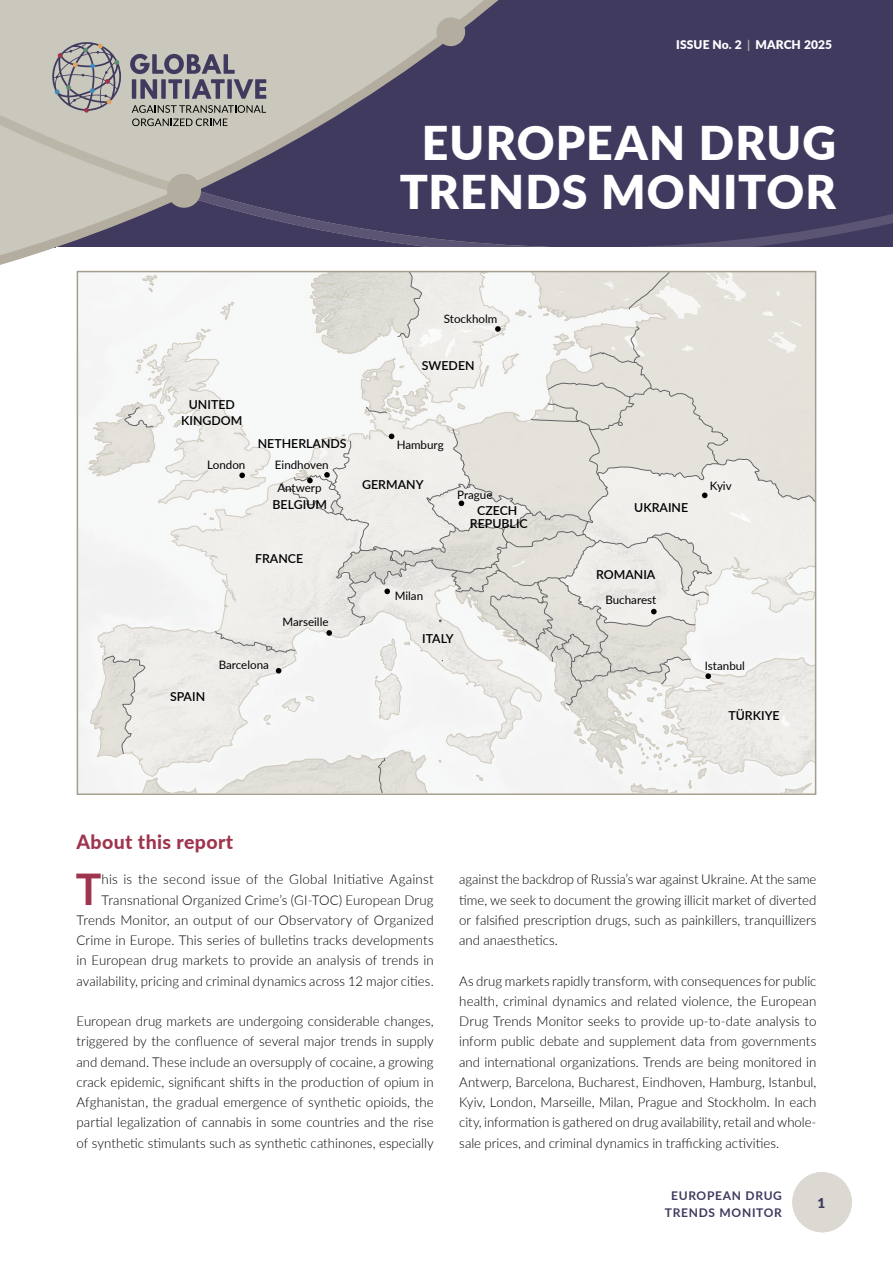
<style>
.page{position:relative;width:893px;height:1263px;background:#fff}
.page>*{position:absolute;margin:0;border:0;box-sizing:border-box;transform-origin:0 0}
.t1{font:900 46.5px/49.5px "Lato";letter-spacing:.025em;color:#fff;text-align:center}
.t2{font:700 43.65px "Lato";color:#9f344d}
.t3{font:800 19.5px "Lato";letter-spacing:.02em;color:#9f344d}
.t4{font:300 13.5px/20.2px "Lato";letter-spacing:.005em;color:#000;text-align:justify}
.t5{font:900 13.5px "Lato";color:#403a5e}
.t6{font:600 12.3px/13px "Lato";color:#000;text-align:center}
.t7{font:700 12px/16.5px "Lato";letter-spacing:.06em;color:#403a5e;text-align:center}
.t8{font:900 12px "Lato";letter-spacing:.01em;color:#fff}
.t9{font:11.55px "Lato";color:#000}
.s1{font-weight:700;color:#b2ad9f}
</style>
<div class="page">
<svg style="left:792px;top:1172px;width:60px;height:60px"></svg>
<div style="left:0;top:0;width:893px;height:248px;background:#403a5e"></div>
<svg style="left:0;top:0;width:499px;height:265px"></svg>
<div style="left:436px;top:17px;width:29px;height:29px;background:#b2ad9f;border-radius:50%"></div>
<svg style="left:130px;top:54px;width:136px;height:45px"></svg>
<svg style="left:50px;top:39px;width:72px;height:74px;background:#aaa6a5"></svg>
<svg style="left:132px;top:105px;width:134px;height:21px;background:#a09e95"></svg>
<svg style="left:171px;top:148px;width:722px;height:100px"></svg>
<div style="left:167px;top:174px;width:34px;height:34px;background:#b2ad9f;border-radius:50%"></div>
<div style="left:56px;top:248px;width:837px;height:37px;background:#fff"></div>
<svg style="left:81px;top:274px;width:732px;height:518px"></svg>
<p class="t8" style="left:676px;top:35px;width:157px">ISSUE No. 2 <span class="s1">|</span> MARCH 2025</p>
<h1 class="t1" style="left:400px;top:116px;width:438px">EUROPEAN DRUG<br>TRENDS MONITOR</h1>
<p class="t9" style="left:444px;top:311px;width:55px">Stockholm</p>
<p class="t6" style="left:181px;top:396px;width:63px;line-height:15.6px">UNITED<br>KINGDOM</p>
<p class="t9" style="left:207px;top:457px;width:40px">London</p>
<p class="t6" style="left:258px;top:437px;width:90px">NETHERLANDS</p>
<p class="t9" style="left:275px;top:456px;width:55px">Eindhoven</p>
<p class="t9" style="left:277px;top:480px;width:46px">Antwerp</p>
<p class="t6" style="left:273px;top:497px;width:56px">BELGIUM</p>
<p class="t6" style="left:255px;top:551px;width:50px">FRANCE</p>
<p class="t9" style="left:282px;top:613px;width:48px">Marseille</p>
<p class="t6" style="left:170px;top:689px;width:37px">SPAIN</p>
<p class="t9" style="left:219px;top:657px;width:52px">Barcelona</p>
<p class="t6" style="left:422px;top:359px;width:54px">SWEDEN</p>
<p class="t9" style="left:397px;top:436px;width:49px">Hamburg</p>
<p class="t6" style="left:362px;top:477px;width:63px">GERMANY</p>
<p class="t9" style="left:457px;top:486px;width:37px">Prague</p>
<p class="t6" style="left:470px;top:503px;width:59px">CZECH<br>REPUBLIC</p>
<p class="t9" style="left:395px;top:587px;width:30px">Milan</p>
<p class="t6" style="left:422px;top:631px;width:33px">ITALY</p>
<h3 class="t3" style="left:77px;top:828px;width:158px">About this report</h3>
<p class="t6" style="left:634px;top:501px;width:55px">UKRAINE</p>
<p class="t9" style="left:710px;top:477px;width:23px">Kyiv</p>
<p class="t6" style="left:596px;top:568px;width:61px">ROMANIA</p>
<p class="t9" style="left:605px;top:592px;width:52px">Bucharest</p>
<p class="t9" style="left:705px;top:657px;width:42px">Istanbul</p>
<p class="t6" style="left:728px;top:708px;width:53px">TÜRKIYE</p>
<h2 class="t2" style="left:76px;top:856px;width:27px">T</h2>
<p class="t4" style="left:77px;top:869px;width:359px;text-align:right">his is the second issue of the Global Initiative Against Transnational Organized Crime’s (GI-TOC) European Drug Trends Monitor, an output of our Observatory of Organized Crime in Europe. This series of bulletins tracks developments in European drug markets to provide an analysis of trends in availability, pricing and criminal dynamics across 12 major cities.</p>
<p class="t4" style="left:77px;top:1011px;width:359px">European drug markets are undergoing considerable changes, triggered by the confluence of several major trends in supply and demand. These include an oversupply of cocaine, a growing crack epidemic, significant shifts in the production of opium in Afghanistan, the gradual emergence of synthetic opioids, the partial legalization of cannabis in some countries and the rise of synthetic stimulants such as synthetic cathinones, especially</p>
<p class="t4" style="left:459px;top:869px;width:359px">against the backdrop of Russia’s war against Ukraine. At the same time, we seek to document the growing illicit market of diverted or falsified prescription drugs, such as painkillers, tranquillizers and anaesthetics.</p>
<p class="t4" style="left:459px;top:970px;width:359px">As drug markets rapidly transform, with consequences for public health, criminal dynamics and related violence, the European Drug Trends Monitor seeks to provide up-to-date analysis to inform public debate and supplement data from governments and international organizations. Trends are being monitored in Antwerp, Barcelona, Bucharest, Eindhoven, Hamburg, Istanbul, Kyiv, London, Marseille, Milan, Prague and Stockholm. In each city, information is gathered on drug availability, retail and whole&shy;sale prices, and criminal dynamics in trafficking activities.</p>
<p class="t7" style="left:665px;top:1187px;width:119px">EUROPEAN DRUG<br>TRENDS MONITOR</p>
<p class="t5" style="left:818px;top:1192px;width:9px">1</p>
</div>
